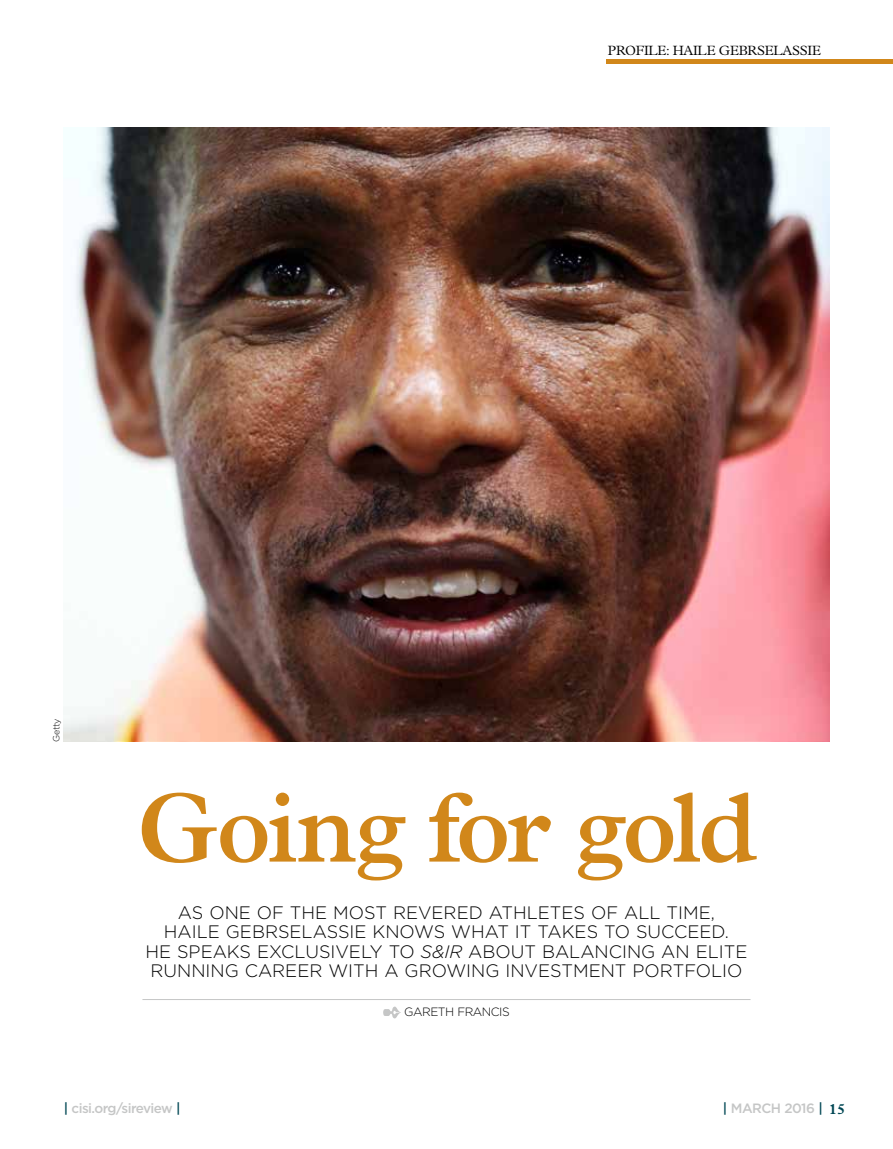
<style>
.page{position:relative;width:893px;height:1149px;background:#fff}
.page>*{position:absolute;margin:0;border:0;box-sizing:border-box;transform-origin:0 0}
.t1{font:600 99px "Plantin";letter-spacing:-.045em;color:#d1871a}
.t2{font:300 18px/19.5px "Gotham";color:#000;text-align:center}
.t3{font:500 13.5px "Gotham";letter-spacing:-.04em;color:#c5c6c6}
.t4{font:300 13.5px "Plantin";letter-spacing:-.02em;color:#000}
.t5{font:300 12px "Gotham";letter-spacing:-.04em;color:#000}
.t6{font:300 9px "Gotham";letter-spacing:-.04em;color:#000}
.s1{font-style:italic}
.s2{color:#004754}
.s3{font-family:"Plantin";font-weight:700;font-size:15px;color:#004754}
</style>
<div class="page">
<img style="left:64px;top:128px;width:765px;height:613px">
<hr style="left:607px;top:60px;width:286px;height:4px;background:#d1871a">
<hr style="left:142px;top:998px;width:608px;height:1px;background:#c5c6c6">
<svg style="left:383px;top:1006px;width:18px;height:12px"></svg>
<p class="t4" style="left:608px;top:43px;width:214px">PROFILE: HAILE GEBRSELASSIE</p>
<p class="t6" style="left:51px;top:741px;width:25px;rotate:-90deg">Getty</p>
<h1 class="t1" style="left:136px;top:769px;width:622px">Going for gold</h1>
<p class="t2" style="left:145px;top:902px;width:604px">AS ONE OF THE MOST REVERED ATHLETES OF ALL TIME,<br>HAILE GEBRSELASSIE KNOWS WHAT IT TAKES TO SUCCEED.<br>HE SPEAKS EXCLUSIVELY TO <span class="s1">S&amp;IR</span> ABOUT BALANCING AN ELITE RUNNING CAREER WITH A GROWING INVESTMENT PORTFOLIO</p>
<p class="t5" style="left:404px;top:1005px;width:107px">GARETH FRANCIS</p>
<p class="t3" style="left:64px;top:1100px;width:118px"><span class="s2">|</span> cisi.org/sireview <span class="s2">|</span></p>
<p class="t3" style="left:723px;top:1100px;width:123px"><span class="s2">|</span> MARCH 2016 <span class="s2">|</span> <span class="s3">15</span></p>
</div>
